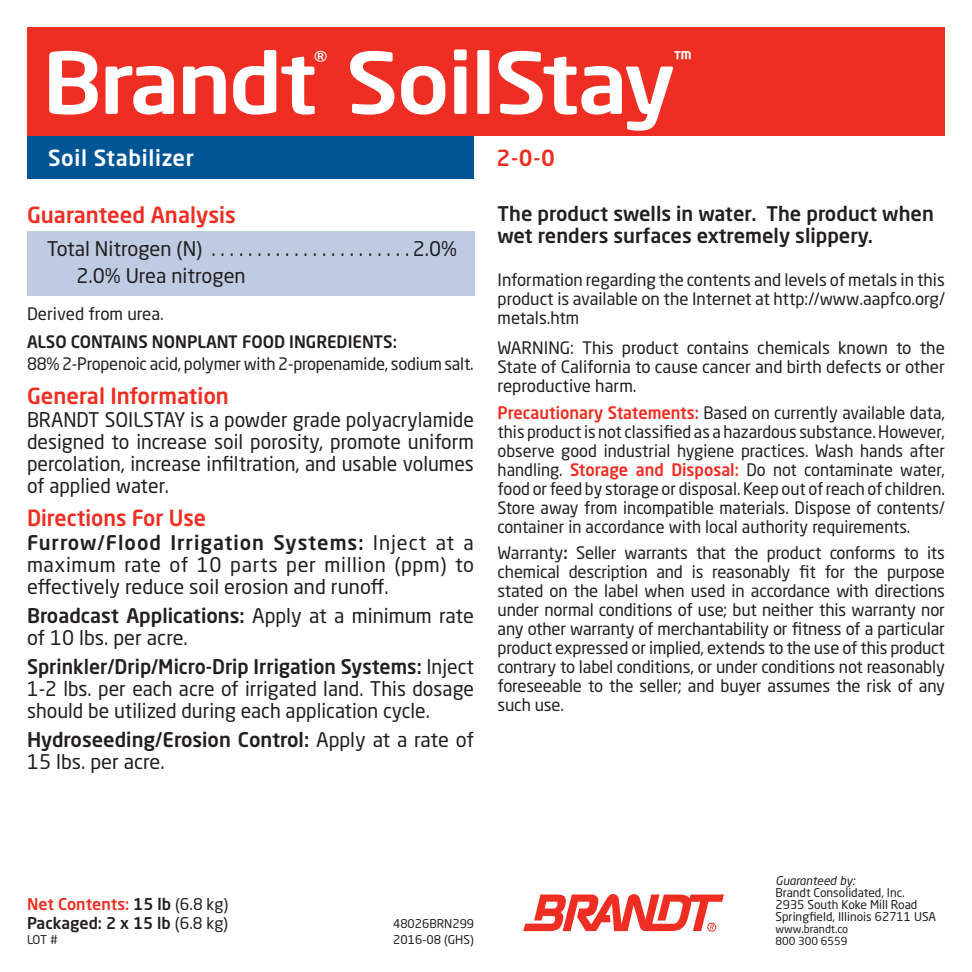
<style>
.page{position:relative;width:972px;height:972px;background:#fff}
.page>*{position:absolute;margin:0;border:0;box-sizing:border-box;transform-origin:0 0}
.t1{font:500 84px "Neo Sans Pro";letter-spacing:-.03em;color:#fff;scale:1.1 1}
._06-Body_title{font:500 22px "Neo Sans Pro";color:#ee2e22}
._06-Body_title-2{font:500 22px "Neo Sans Pro";letter-spacing:.03em;color:#fff}
.t2{font:20px/22px "Neo Sans Pro";color:#231f20;text-align:justify}
.t3{font:500 20px/22px "Neo Sans Pro";color:#231f20}
.t4{font:500 20px "Neo Sans Pro";color:#fff;scale:1.1 1}
.text{font:17px/19px "Neo Sans Pro";color:#231f20;text-align:justify}
.text-2{font:17px/19px "Neo Sans Pro";color:#231f20;text-align:justify;scale:.96 1}
.t5{font:500 17px "Neo Sans Pro";color:#231f20}
.t6{font:500 16px "Neo Sans Pro";color:#ee2e22}
.t7{font:500 16px "Neo Sans Pro";color:#231f20}
.t8{font:12px "Neo Sans Pro";color:#231f20}
.t9{font:italic 12px "Neo Sans Pro";color:#231f20}
.t10{font:11px "Neo Sans Pro";color:#231f20}
.s1{font-weight:500}
.s2{font-weight:400}
.s3{font-weight:500;color:#ee2e22}
.s4{color:#231f20}
.s5{font-weight:400;color:#231f20}
</style>
<div class="page">
<div style="left:27px;top:100px;width:447px;height:79px;background:#005595"></div>
<svg style="left:523px;top:894px;width:201px;height:37px"></svg>
<div style="left:707px;top:923px;width:9px;height:8px;border:1px solid #ee2e22;border-radius:50%"></div>
<div style="left:27px;top:27px;width:918px;height:109px;background:#ee2e22"></div>
<div style="left:27px;top:231px;width:448px;height:65px;background:#bfcbe3"></div>
<p class="t1" style="left:42px;top:30px;width:577px">Brandt SoilStay</p>
<p class="t4" style="left:314px;top:46px;width:13px">®</p>
<p class="t4" style="left:674px;top:46px;width:18px">™</p>
<p class="_06-Body_title-2" style="left:48px;top:144px;width:148px">Soil Stabilizer</p>
<p class="_06-Body_title" style="left:497px;top:144px;width:60px">2-0-0</p>
<p class="_06-Body_title" style="left:27px;top:201px;width:210px">Guaranteed Analysis</p>
<p class="t2" style="left:47px;top:237px;width:166px">Total Nitrogen (N) ......................</p>
<p class="t2" style="left:413px;top:237px;width:46px">2.0%</p>
<p class="t2" style="left:76px;top:264px;width:171px">2.0% Urea nitrogen</p>
<p class="text" style="left:27px;top:304px;width:138px">Derived from urea.</p>
<p class="t5" style="left:27px;top:331px;width:371px">ALSO CONTAINS NONPLANT FOOD INGREDIENTS:</p>
<p class="text" style="left:27px;top:354px;width:448px">88% 2-Propenoic acid, polymer with 2-propenamide, sodium salt.</p>
<p class="_06-Body_title" style="left:27px;top:382px;width:204px">General Information</p>
<p class="t2" style="left:27px;top:409px;width:449px">BRANDT SOILSTAY is a powder grade polyacrylamide designed to increase soil porosity, promote uniform percolation, increase infiltration, and usable volumes of applied water.</p>
<p class="_06-Body_title" style="left:27px;top:504px;width:181px">Directions For Use</p>
<p class="t2" style="left:27px;top:531px;width:449px"><span class="s1">Furrow/Flood Irrigation Systems:</span> Inject at a maximum rate of 10 parts per million (ppm) to effectively reduce soil erosion and runoff.</p>
<p class="t2" style="left:27px;top:604px;width:449px"><span class="s1">Broadcast Applications:</span> Apply at a minimum rate of 10 lbs. per acre.</p>
<p class="t2" style="left:27px;top:655px;width:449px"><span class="s1">Sprinkler/Drip/Micro-Drip Irrigation Systems:</span> Inject 1-2 lbs. per each acre of irrigated land. This dosage should be utilized during each application cycle.</p>
<p class="t3" style="left:27px;top:728px;width:449px">Hydroseeding/Erosion Control: <span class="s2">Apply at a rate of<br>15 lbs. per acre.</span></p>
<p class="t3" style="left:498px;top:202px;width:438px">The product swells in water. The product when wet renders surfaces extremely slippery.</p>
<p class="text" style="left:498px;top:270px;width:449px">Information regarding the contents and levels of metals in this product is available on the Internet at http://www.aapfco.org/ metals.htm</p>
<p class="text" style="left:498px;top:338px;width:449px">WARNING: This product contains chemicals known to the State of California to cause cancer and birth defects or other reproductive harm.</p>
<p class="text-2" style="left:498px;top:403px;width:468px"><span class="s3">Precautionary Statements:</span> Based on currently available data, this product is not classified as a hazardous substance. However, observe good industrial hygiene practices. Wash hands after handling. <span class="s3">Storage and Disposal:</span> Do not contaminate water, food or feed by storage or disposal. Keep out of reach of children.<br>Store away from incompatible materials. Dispose of contents/ container in accordance with local authority requirements.</p>
<p class="text" style="left:498px;top:543px;width:449px">Warranty<span class="s1">:</span> Seller warrants that the product conforms to its chemical description and is reasonably fit for the purpose stated on the label when used in accordance with directions under normal conditions of use; but neither this warranty nor any other warranty of merchantability or fitness of a particular product expressed or implied, extends to the use of this product contrary to label conditions, or under conditions not reasonably foreseeable to the seller; and buyer assumes the risk of any such use.</p>
<p class="t6" style="left:27px;top:894px;width:203px">Net Contents: <span class="s4">15 lb</span> <span class="s5">(6.8 kg)</span></p>
<p class="t7" style="left:27px;top:913px;width:203px">Packaged: 2 x 15 lb <span class="s2">(6.8 kg)</span></p>
<p class="t8" style="left:27px;top:932px;width:32px">LOT #</p>
<p class="t8" style="left:393px;top:917px;width:83px">48026BRN299</p>
<p class="t8" style="left:393px;top:933px;width:82px">2016-08 (GHS)</p>
<p class="t9" style="left:776px;top:873px;width:81px">Guaranteed by:</p>
<p class="t8" style="left:776px;top:885px;width:131px">Brandt Consolidated, Inc.</p>
<p class="t8" style="left:776px;top:897px;width:143px">2935 South Koke Mill Road</p>
<p class="t8" style="left:776px;top:909px;width:162px">Springfield, Illinois 62711 USA</p>
<p class="t10" style="left:776px;top:922px;width:74px">www.brandt.co</p>
<p class="t10" style="left:776px;top:934px;width:73px">800 300 6559</p>
</div>
